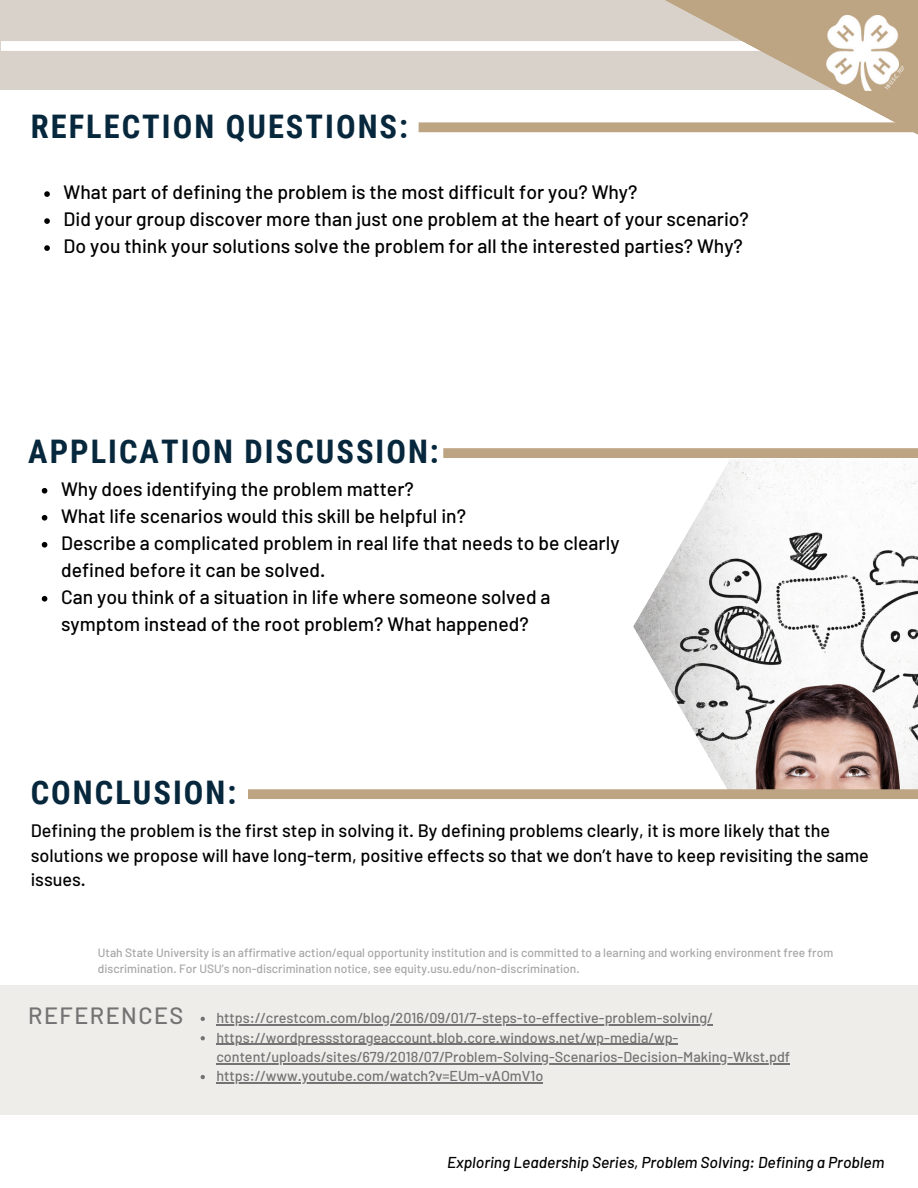
<style>
.page{position:relative;width:918px;height:1188px;background:#fff}
.page>*{position:absolute;margin:0;border:0;box-sizing:border-box;transform-origin:0 0}
.t1{font:700 32.55px "Roboto Condensed";letter-spacing:.06em;color:#06273c}
.t2{font:500 23.55px "Barlow";letter-spacing:.06em;color:#737373}
.t3{font:500 19.35px/27px "Barlow";color:#000}
.t4{font:500 18px/24.8px "Barlow";color:#000}
.t5{font:italic 500 15.75px "Barlow";color:#000}
.t6{font:500 14.4px/19.4px "Barlow";color:#737373}
.t7{font:500 12px/16px "Barlow";color:#a6a6a6}
</style>
<div class="page">
<img style="left:633px;top:459px;width:285px;height:330px">
<svg style="left:248px;top:789px;width:670px;height:10px;background:#bea585"></svg>
<div style="left:0;top:0;width:918px;height:90px;background:#d9d2ca"></div>
<div style="left:1px;top:41px;width:461px;height:10px;background:#fff"></div>
<svg style="left:462px;top:0;width:456px;height:135px"></svg>
<svg style="left:443px;top:448px;width:475px;height:10px;background:#bea585"></svg>
<div style="left:0;top:985px;width:918px;height:130px;background:#efede9"></div>
<img style="left:826px;top:15px;width:78px;height:76px">
<svg style="left:44px;top:191px;width:6px;height:6px"></svg>
<svg style="left:44px;top:218px;width:6px;height:6px"></svg>
<svg style="left:44px;top:245px;width:6px;height:6px"></svg>
<svg style="left:419px;top:122px;width:499px;height:10px;background:#bfa787"></svg>
<svg style="left:42px;top:488px;width:5px;height:6px"></svg>
<svg style="left:42px;top:515px;width:5px;height:6px"></svg>
<svg style="left:42px;top:542px;width:5px;height:6px"></svg>
<svg style="left:42px;top:596px;width:5px;height:6px"></svg>
<svg style="left:201px;top:1017px;width:4px;height:4px"></svg>
<hr style="left:216px;top:1024px;width:497px;height:1px;background:#737373">
<svg style="left:201px;top:1036px;width:4px;height:4px"></svg>
<hr style="left:216px;top:1044px;width:462px;height:1px;background:#737373">
<hr style="left:216px;top:1063px;width:574px;height:1px;background:#737373">
<svg style="left:201px;top:1075px;width:4px;height:4px"></svg>
<hr style="left:216px;top:1082px;width:327px;height:2px;background:#737373">
<h1 class="t1" style="left:31px;top:107px;width:379px">REFLECTION QUESTIONS:</h1>
<p class="t3" style="left:64px;top:178px;width:687px">What part of defining the problem is the most difficult for you? Why?<br>Did your group discover more than just one problem at the heart of your scenario?<br>Do you think your solutions solve the problem for all the interested parties? Why?</p>
<h1 class="t1" style="left:28px;top:433px;width:412px">APPLICATION DISCUSSION:</h1>
<p class="t3" style="left:61px;top:475px;width:560px">Why does identifying the problem matter?<br>What life scenarios would this skill be helpful in?<br>Describe a complicated problem in real life that needs to be clearly defined before it can be solved.<br>Can you think of a situation in life where someone solved a symptom instead of the root problem? What happened?</p>
<h1 class="t1" style="left:31px;top:774px;width:207px">CONCLUSION:</h1>
<p class="t4" style="left:31px;top:817px;width:840px">Defining the problem is the first step in solving it. By defining problems clearly, it is more likely that the solutions we propose will have long-term, positive effects so that we don’t have to keep revisiting the same issues.</p>
<p class="t7" style="left:98px;top:944px;width:737px">Utah State University is an affirmative action/equal opportunity institution and is committed to a learning and working environment free from discrimination. For USU’s non-discrimination notice, see equity.usu.edu/non-discrimination.</p>
<p class="t2" style="left:28px;top:1000px;width:157px">REFERENCES</p>
<p class="t6" style="left:216px;top:1008px;width:575px">https://crestcom.com/blog/2016/09/01/7-steps-to-effective-problem-solving/ https://wordpressstorageaccount.blob.core.windows.net/wp-media/wp&shy;content/uploads/sites/679/2018/07/Problem-Solving-Scenarios-Decision-Making-Wkst.pdf https://www.youtube.com/watch?v=EUm-vAOmV1o</p>
<p class="t5" style="left:447px;top:1152px;width:439px">Exploring Leadership Series, Problem Solving: Defining a Problem</p>
</div>
